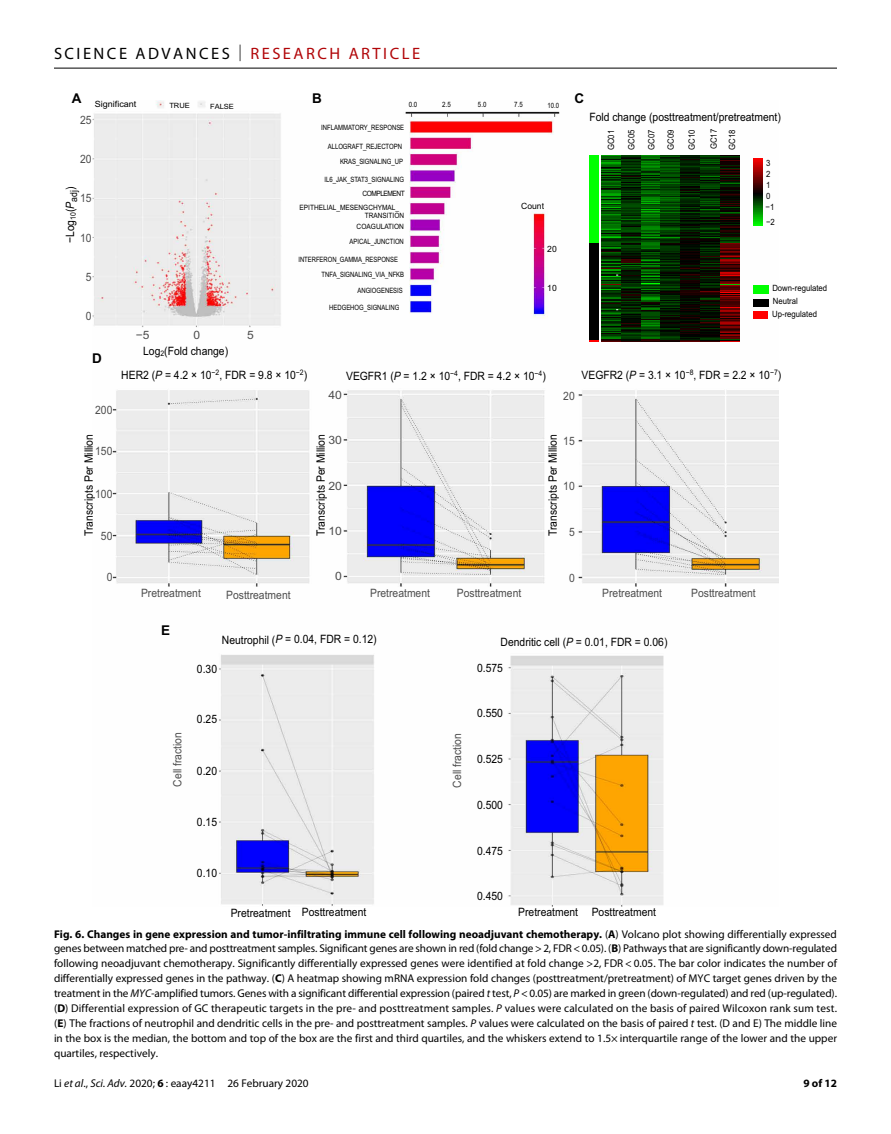
<style>
.page{position:relative;width:891px;height:1134px;background:#fff}
.page>*{position:absolute;margin:0;border:0;box-sizing:border-box;transform-origin:0 0}
.t1{font:16.5px "Myriad Pro";letter-spacing:.15em;color:#000}
.t2{font:700 13.5px "Arial";color:#000}
.t3{font:11.55px "Arial";color:#000;scale:.9 1}
.t4{font:11.55px "Arial";color:#4d4d4d;scale:.9 1}
.t5{font:11.55px "Arial";color:#4d4d4d;scale:1.06 1}
.t6{font:11.55px "Arial";color:#4d4d4d;scale:1.05 1}
.t7{font:11.25px/15px "Myriad Pro";color:#000;text-align:justify}
.t8{font:700 11.25px "Myriad Pro";color:#000}
.t9{font:8.7px/12.8px "Arial";color:#000;scale:.9 1}
.t10{font:8.7px "Arial";color:#000;scale:1.05 1}
.t11{font:8.7px "Arial";color:#000}
.t12{font:7.35px "Arial";color:#000;scale:.81 1}
.t13{font:7.35px/15.6px "Arial";color:#000;text-align:right;scale:.82 1}
.t14{font:7.35px/10.8px "Arial";color:#000;text-align:right;scale:.89 1}
.t15{font:7.35px "Arial";letter-spacing:-.07em;color:#000;scale:.9 1}
.t16{font:7.35px "Arial";color:#000;scale:.85 1}
.t17{font:7.35px "Arial";color:#000;scale:.83 1}
.t18{font:7.2px "Arial";color:#000;scale:1.05 1}
.s1{font-weight:300}
.s2{color:#b10508}
.s3{font-style:italic}
.s4{font-weight:700}
</style>
<div class="page">
<hr style="left:54px;top:68px;width:783px;height:1px;background:#000">
<img style="left:93px;top:101px;width:686px;height:806px">
<div style="left:753px;top:286px;width:16px;height:8px;background:#0f0"></div>
<div style="left:753px;top:299px;width:15px;height:8px;background:#000"></div>
<div style="left:753px;top:312px;width:15px;height:7px;background:#f00"></div>
<svg style="left:753px;top:158px;width:9px;height:68px"></svg>
<svg style="left:589px;top:155px;width:151px;height:187px;background:#0e3603"></svg>
<h1 class="t1" style="left:54px;top:40px;width:368px">SCIENCE ADVANCES <span class="s1">|</span> <span class="s2">RESEARCH ARTICLE</span></h1>
<p class="t2" style="left:72px;top:89px;width:11px">A</p>
<p class="t10" style="left:95px;top:98px;width:41px">Significant</p>
<p class="t4" style="left:80px;top:113px;width:14px">25</p>
<p class="t4" style="left:80px;top:152px;width:14px">20</p>
<p class="t3" style="left:63px;top:243px;width:64px;rotate:-90deg">−Log<sub>10</sub>(<span class="s3">P</span><sub>adj</sub>)</p>
<p class="t4" style="left:80px;top:190px;width:14px">15</p>
<p class="t4" style="left:80px;top:230px;width:14px">10</p>
<p class="t4" style="left:86px;top:270px;width:8px">5</p>
<p class="t4" style="left:86px;top:309px;width:8px">0</p>
<p class="t18" style="left:169px;top:100px;width:21px">TRUE</p>
<p class="t18" style="left:210px;top:101px;width:24px">FALSE</p>
<p class="t2" style="left:92px;top:349px;width:11px">D</p>
<p class="t6" style="left:136px;top:327px;width:15px">−5</p>
<p class="t6" style="left:193px;top:327px;width:8px">0</p>
<p class="t6" style="left:247px;top:327px;width:8px">5</p>
<p class="t3" style="left:143px;top:343px;width:96px">Log<sub>2</sub>(Fold change)</p>
<p class="t2" style="left:312px;top:89px;width:11px">B</p>
<p class="t16" style="left:409px;top:100px;width:12px">0.0</p>
<p class="t16" style="left:442px;top:100px;width:12px">2.5</p>
<p class="t17" style="left:478px;top:100px;width:12px">5.0</p>
<p class="t17" style="left:514px;top:100px;width:12px">7.5</p>
<p class="t13" style="left:548px;top:97px;width:16px">10.0</p>
<p class="t13" style="left:321px;top:119px;width:103px">INFLAMMATORY_RESPONSE</p>
<p class="t13" style="left:328px;top:139px;width:93px">ALLOGRAFT_REJECTOPN<br>KRAS_SIGNALING_UP</p>
<p class="t13" style="left:324px;top:171px;width:99px">IL6_JAK_STAT3_SIGNALING</p>
<p class="t15" style="left:362px;top:188px;width:48px">COMPLEMENT</p>
<p class="t14" style="left:300px;top:202px;width:113px">EPITHELIAL_MESENGCHYMAL_</p>
<p class="t14" style="left:357px;top:210px;width:55px">TRANSITION<br>COAGULATION</p>
<p class="t12" style="left:350px;top:237px;width:69px">APICAL_JUNCTION</p>
<p class="t12" style="left:298px;top:254px;width:125px">INTERFERON_GAMMA_RESPONSE</p>
<p class="t12" style="left:322px;top:270px;width:103px">TNFA_SIGNALING_VIA_NFKB</p>
<p class="t12" style="left:357px;top:286px;width:58px">ANGIOGENESIS</p>
<p class="t12" style="left:329px;top:303px;width:88px">HEDGEHOG_SIGNALING</p>
<p class="t11" style="left:521px;top:200px;width:24px">Count</p>
<p class="t11" style="left:547px;top:243px;width:11px">20</p>
<p class="t11" style="left:547px;top:282px;width:11px">10</p>
<p class="t3" style="left:121px;top:367px;width:208px">HER2 (<span class="s3">P</span> = 4.2 × 10<sup>−2</sup>, FDR = 9.8 × 10<sup>−2</sup>)</p>
<p class="t3" style="left:346px;top:368px;width:223px">VEGFR1 (<span class="s3">P</span> = 1.2 × 10<sup>−4</sup>, FDR = 4.2 × 10<sup>−4</sup>)</p>
<p class="t2" style="left:574px;top:89px;width:11px">C</p>
<p class="t3" style="left:589px;top:109px;width:214px">Fold change (posttreatment/pretreatment)</p>
<p class="t9" style="left:605px;top:150px;width:24px;rotate:-90deg">GC01</p>
<p class="t9" style="left:625px;top:150px;width:24px;rotate:-90deg">GC05</p>
<p class="t9" style="left:645px;top:150px;width:24px;rotate:-90deg">GC07</p>
<p class="t9" style="left:664px;top:150px;width:24px;rotate:-90deg">GC09</p>
<p class="t9" style="left:685px;top:150px;width:24px;rotate:-90deg">GC10</p>
<p class="t9" style="left:705px;top:150px;width:25px;line-height:18.5px;rotate:-90deg">GC17<br>GC18</p>
<p class="t9" style="left:766px;top:157px;width:6px">3</p>
<p class="t9" style="left:766px;top:168px;width:6px">2</p>
<p class="t9" style="left:766px;top:179px;width:6px">1</p>
<p class="t9" style="left:766px;top:189px;width:6px">0</p>
<p class="t9" style="left:766px;top:200px;width:12px;line-height:14.9px">−1 −2</p>
<p class="t9" style="left:772px;top:282px;width:63px">Down-regulated<br>Neutral<br>Up-regulated</p>
<p class="t3" style="left:582px;top:367px;width:223px">VEGFR2 (<span class="s3">P</span> = 3.1 × 10<sup>−8</sup>, FDR = 2.2 × 10<sup>−7</sup>)</p>
<p class="t4" style="left:95px;top:402px;width:21px">200</p>
<p class="t3" style="left:81px;top:536px;width:115px;rotate:-90deg">Transcripts Per Million</p>
<p class="t4" style="left:95px;top:444px;width:21px">150</p>
<p class="t4" style="left:95px;top:486px;width:21px">100</p>
<p class="t4" style="left:101px;top:528px;width:14px">50</p>
<p class="t4" style="left:107px;top:570px;width:8px">0</p>
<p class="t4" style="left:141px;top:586px;width:68px">Pretreatment</p>
<p class="t4" style="left:226px;top:587px;width:73px">Posttreatment</p>
<p class="t5" style="left:328px;top:387px;width:14px">40</p>
<p class="t3" style="left:313px;top:536px;width:115px;rotate:-90deg">Transcripts Per Million</p>
<p class="t5" style="left:328px;top:432px;width:14px">30</p>
<p class="t5" style="left:328px;top:478px;width:14px">20</p>
<p class="t5" style="left:328px;top:523px;width:14px">10</p>
<p class="t5" style="left:335px;top:568px;width:8px">0</p>
<p class="t4" style="left:370px;top:586px;width:68px">Pretreatment</p>
<p class="t4" style="left:457px;top:586px;width:73px">Posttreatment</p>
<p class="t4" style="left:563px;top:388px;width:14px">20</p>
<p class="t3" style="left:545px;top:536px;width:115px;rotate:-90deg">Transcripts Per Million</p>
<p class="t4" style="left:563px;top:433px;width:14px">15</p>
<p class="t4" style="left:563px;top:478px;width:14px">10</p>
<p class="t4" style="left:569px;top:524px;width:8px">5</p>
<p class="t4" style="left:569px;top:570px;width:8px">0</p>
<p class="t4" style="left:602px;top:586px;width:68px">Pretreatment</p>
<p class="t4" style="left:691px;top:586px;width:73px">Posttreatment</p>
<p class="t2" style="left:161px;top:621px;width:11px">E</p>
<p class="t3" style="left:222px;top:632px;width:173px">Neutrophil (<span class="s3">P</span> = 0.04, FDR = 0.12)</p>
<p class="t3" style="left:501px;top:634px;width:187px">Dendritic cell (<span class="s3">P</span> = 0.01, FDR = 0.06)</p>
<p class="t3" style="left:197px;top:661px;width:24px">0.30</p>
<p class="t3" style="left:197px;top:712px;width:24px">0.25</p>
<p class="t3" style="left:477px;top:661px;width:30px">0.575</p>
<p class="t3" style="left:477px;top:706px;width:30px">0.550</p>
<p class="t4" style="left:170px;top:787px;width:62px;rotate:-90deg">Cell fraction</p>
<p class="t4" style="left:450px;top:788px;width:62px;rotate:-90deg">Cell fraction</p>
<p class="t3" style="left:197px;top:764px;width:24px">0.20</p>
<p class="t3" style="left:197px;top:814px;width:24px">0.15</p>
<p class="t3" style="left:197px;top:865px;width:24px">0.10</p>
<p class="t3" style="left:477px;top:751px;width:30px">0.525</p>
<p class="t3" style="left:477px;top:797px;width:30px">0.500</p>
<p class="t3" style="left:477px;top:843px;width:30px">0.475</p>
<p class="t3" style="left:477px;top:888px;width:30px">0.450</p>
<p class="t3" style="left:231px;top:905px;width:152px">Pretreatment Posttreatment</p>
<p class="t3" style="left:518px;top:905px;width:155px">Pretreatment Posttreatment</p>
<p class="t7" style="left:54px;top:926px;width:785px"><span class="s4">Fig. 6. Changes in gene expression and tumor-infiltrating immune cell following neoadjuvant chemotherapy.</span> (<span class="s4">A</span>) Volcano plot showing differentially expressed genes between matched pre- and posttreatment samples. Significant genes are shown in red (fold change&gt;2, FDR&lt;0.05). (<span class="s4">B</span>) Pathways that are significantly down-regulated following neoadjuvant chemotherapy. Significantly differentially expressed genes were identified at fold change &gt;2, FDR &lt; 0.05. The bar color indicates the number of differentially expressed genes in the pathway. (<span class="s4">C</span>) A heatmap showing mRNA expression fold changes (posttreatment/pretreatment) of MYC target genes driven by the treatment in the <span class="s3">MYC-</span>amplified tumors. Genes with a significant differential expression (paired <span class="s3">t</span> test, <span class="s3">P</span> &lt; 0.05) are marked in green (down-regulated) and red (up-regulated). (<span class="s4">D</span>) Differential expression of GC therapeutic targets in the pre- and posttreatment samples. <span class="s3">P</span> values were calculated on the basis of paired Wilcoxon rank sum test. (<span class="s4">E</span>) The fractions of neutrophil and dendritic cells in the pre- and posttreatment samples. <span class="s3">P</span> values were calculated on the basis of paired <span class="s3">t</span> test. (D and E) The middle line in the box is the median, the bottom and top of the box are the first and third quartiles, and the whiskers extend to 1.5× interquartile range of the lower and the upper quartiles, respectively.</p>
<p class="t7" style="left:54px;top:1076px;width:256px">Li <span class="s3">et al</span>., <span class="s3">Sci. Adv.</span> 2020; <span class="s4">6</span> : eaay4211 26 February 2020</p>
<p class="t8" style="left:803px;top:1074px;width:35px">9 of 12</p>
</div>
